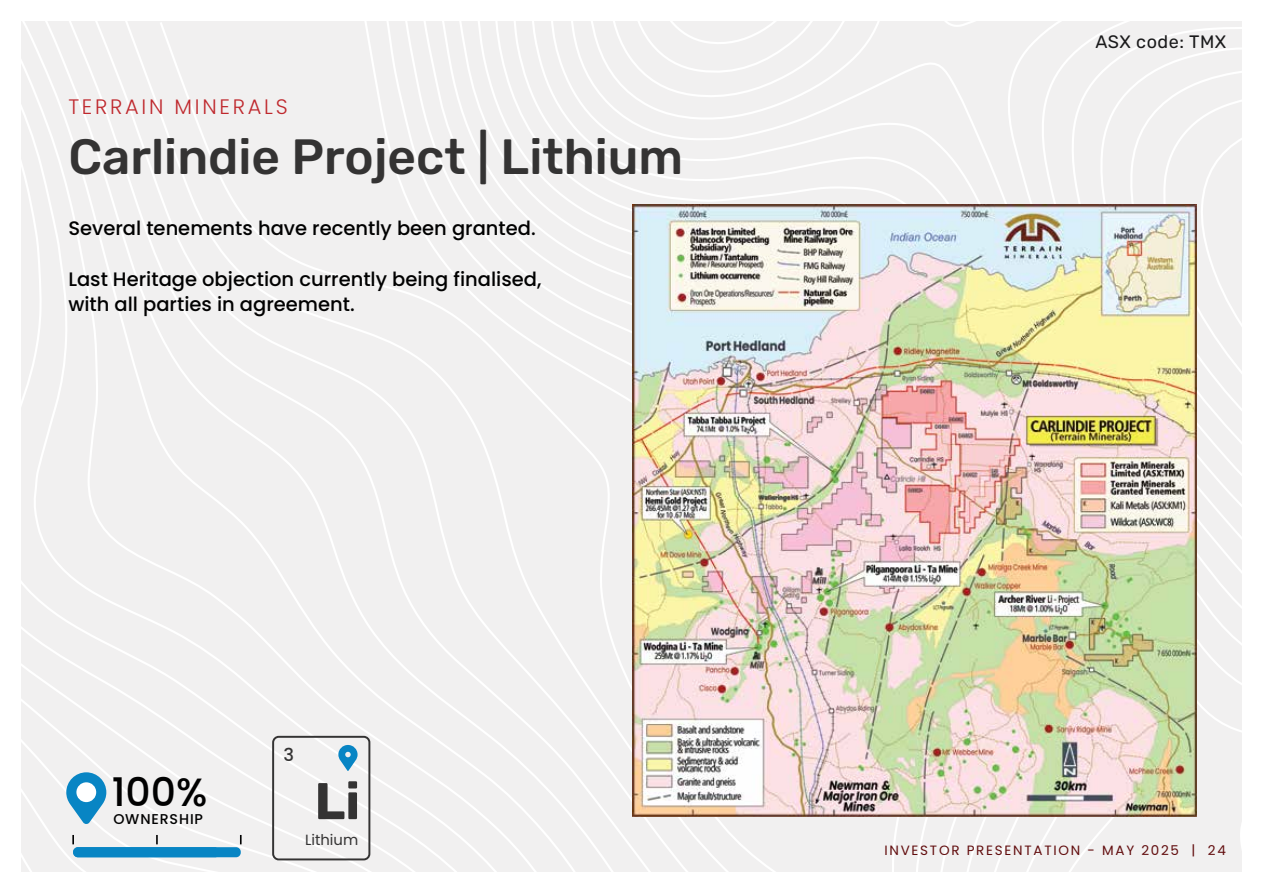
<style>
.page{position:relative;width:1263px;height:893px;background:#fff}
.page>*{position:absolute;margin:0;border:0;box-sizing:border-box;transform-origin:0 0}
.t1{font:700 51.6px "Rubik";color:#343333}
.t2{font:500 49.5px "Rubik";color:#343333}
.t3{font:500 39.45px "Poppins";color:#010101}
.t4{font:300 21px "Poppins";letter-spacing:.13em;color:#bf282d}
.t5{font:500 19.5px/25.5px "Poppins";color:#010101}
.t6{font:18px "Rubik";letter-spacing:.03em;color:#1a1a1b}
.t7{font:500 17.85px "Poppins";color:#343333}
.t8{font:14.7px "Poppins";color:#343333}
.t9{font:500 14.25px "Poppins";letter-spacing:.06em;color:#010101}
.t10{font:13.5px "Poppins";letter-spacing:.13em;color:#620d0e}
</style>
<div class="page">
<div style="left:21px;top:21px;width:1221px;height:850px;background:#f1f0f0"></div>
<svg style="left:240px;top:835px;width:2px;height:9px"></svg>
<svg style="left:66px;top:772px;width:40px;height:52px"></svg>
<div style="left:76px;top:782px;width:20px;height:20px;background:#fff;border-radius:50%"></div>
<div style="left:73px;top:847px;width:168px;height:10px;background:#0885c4;border-radius:5px"></div>
<svg style="left:72px;top:835px;width:144px;height:22px"></svg>
<div style="left:272px;top:736px;width:98px;height:124px;border:2px solid #343333;border-radius:6px"></div>
<svg style="left:338px;top:745px;width:20px;height:26px"></svg>
<img style="left:632px;top:204px;width:564px;height:612px">
<p class="t4" style="left:68px;top:95px;width:221px">TERRAIN MINERALS</p>
<h2 class="t2" style="left:68px;top:129px;width:616px">Carlindie Project | Lithium</h2>
<p class="t5" style="left:68px;top:215px;width:469px">Several tenements have recently been granted.</p>
<p class="t5" style="left:68px;top:266px;width:474px">Last Heritage objection currently being finalised, with all parties in agreement.</p>
<h3 class="t3" style="left:112px;top:769px;width:97px">100%</h3>
<p class="t9" style="left:113px;top:811px;width:91px">OWNERSHIP</p>
<p class="t7" style="left:283px;top:744px;width:12px">3</p>
<h1 class="t1" style="left:315px;top:771px;width:47px">Li</h1>
<p class="t8" style="left:305px;top:831px;width:55px">Lithium</p>
<p class="t6" style="left:1095px;top:31px;width:132px">ASX code: TMX</p>
<p class="t10" style="left:884px;top:842px;width:343px">INVESTOR PRESENTATION - MAY 2025 | 24</p>
</div>
